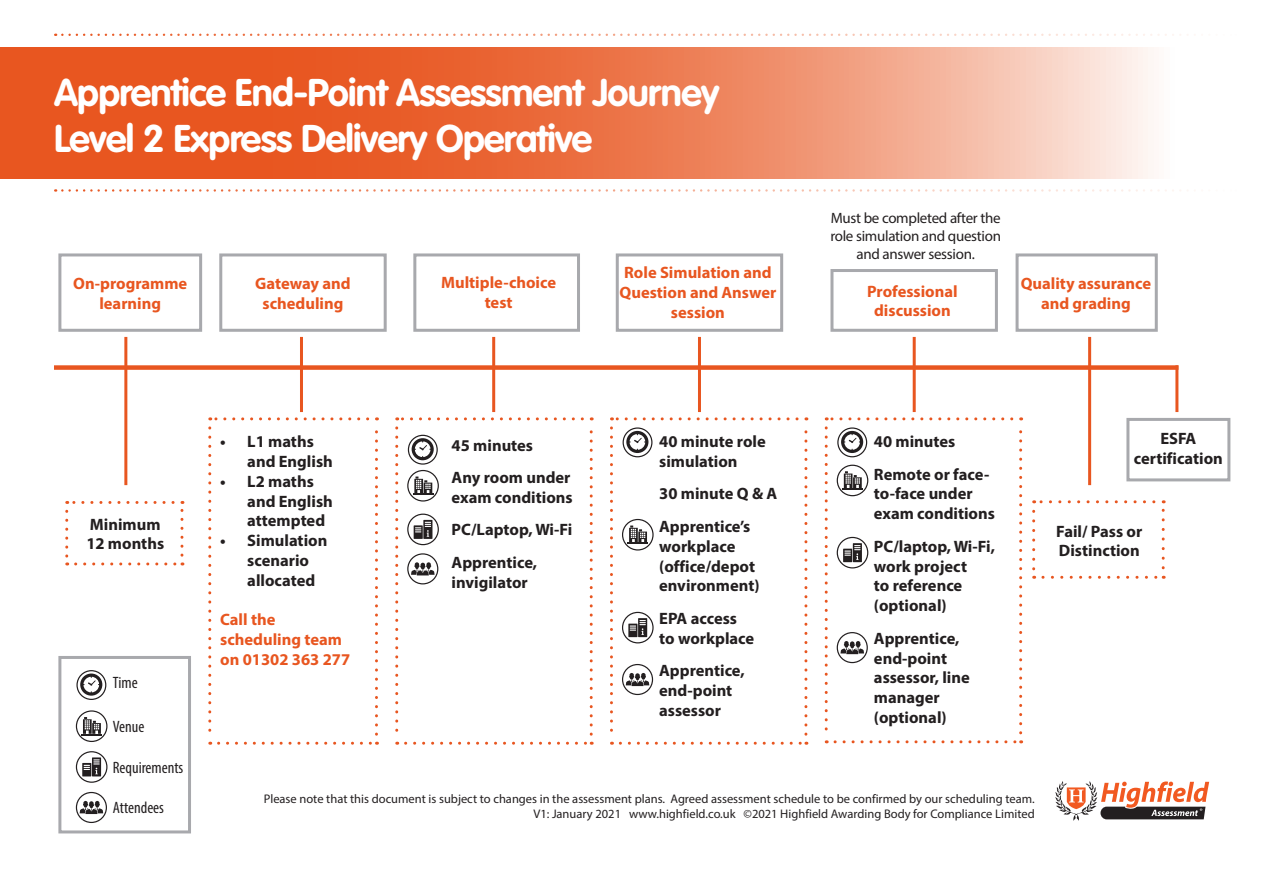
<style>
.page{position:relative;width:1263px;height:893px;background:#fff}
.page>*{position:absolute;margin:0;border:0;box-sizing:border-box;transform-origin:0 0}
.t1{font:700 38.1px/45.8px "VAG Rounded";letter-spacing:-.02em;color:#fff}
.t2{font:700 16.5px/19.8px "Myriad Pro";color:#231f20}
.t3{font:700 16.5px/19.8px "Myriad Pro";color:#e85620;text-align:center}
.t4{font:condensed 16.5px "Myriad Pro";color:#231f20}
.t5{font:15px/18px "Myriad Pro";letter-spacing:-.02em;color:#231f20;text-align:center}
.t6{font:12.45px/15px "Myriad Pro";color:#231f20;text-align:right}
</style>
<div class="page">
<svg style="left:610px;top:428px;width:3px;height:317px"></svg>
<svg style="left:620px;top:742px;width:187px;height:3px"></svg>
<svg style="left:804px;top:417px;width:3px;height:317px"></svg>
<svg style="left:611px;top:417px;width:186px;height:3px"></svg>
<svg style="left:825px;top:428px;width:3px;height:315px"></svg>
<svg style="left:835px;top:740px;width:187px;height:3px"></svg>
<svg style="left:1019px;top:417px;width:3px;height:316px"></svg>
<svg style="left:826px;top:417px;width:186px;height:3px"></svg>
<svg style="left:395px;top:428px;width:3px;height:317px"></svg>
<svg style="left:406px;top:742px;width:186px;height:3px"></svg>
<svg style="left:590px;top:417px;width:3px;height:317px"></svg>
<svg style="left:397px;top:417px;width:185px;height:3px"></svg>
<div style="left:54px;top:365px;width:1124px;height:5px;background:#e85620"></div>
<svg style="left:208px;top:428px;width:3px;height:317px"></svg>
<svg style="left:219px;top:742px;width:158px;height:3px"></svg>
<svg style="left:375px;top:417px;width:3px;height:317px"></svg>
<svg style="left:210px;top:417px;width:158px;height:3px"></svg>
<hr style="left:124px;top:337px;width:3px;height:148px;background:#e85620">
<hr style="left:1088px;top:337px;width:3px;height:148px;background:#e85620">
<hr style="left:1175px;top:365px;width:3px;height:47px;background:#e85620">
<hr style="left:300px;top:337px;width:3px;height:75px;background:#e85620">
<hr style="left:492px;top:337px;width:3px;height:75px;background:#e85620">
<hr style="left:698px;top:337px;width:3px;height:75px;background:#e85620">
<hr style="left:913px;top:337px;width:3px;height:75px;background:#e85620">
<svg style="left:65px;top:511px;width:3px;height:54px"></svg>
<svg style="left:76px;top:562px;width:107px;height:3px"></svg>
<svg style="left:180px;top:501px;width:3px;height:54px"></svg>
<svg style="left:67px;top:501px;width:106px;height:3px"></svg>
<svg style="left:1032px;top:511px;width:3px;height:68px"></svg>
<svg style="left:1043px;top:576px;width:121px;height:3px"></svg>
<svg style="left:1162px;top:500px;width:3px;height:68px"></svg>
<svg style="left:1034px;top:500px;width:120px;height:3px"></svg>
<svg style="left:80px;top:673px;width:22px;height:23px"></svg>
<div style="left:76px;top:670px;width:30px;height:30px;border:1px solid #231f20;border-radius:50%"></div>
<svg style="left:81px;top:717px;width:21px;height:18px"></svg>
<div style="left:76px;top:710px;width:31px;height:32px;border:1px solid #231f20;border-radius:50%"></div>
<svg style="left:82px;top:757px;width:19px;height:19px"></svg>
<div style="left:76px;top:751px;width:31px;height:32px;border:1px solid #231f20;border-radius:50%"></div>
<svg style="left:80px;top:801px;width:23px;height:13px"></svg>
<div style="left:76px;top:792px;width:31px;height:31px;border:1px solid #231f20;border-radius:50%"></div>
<svg style="left:626px;top:431px;width:22px;height:22px"></svg>
<div style="left:623px;top:427px;width:29px;height:30px;border:1px solid #231f20;border-radius:50%"></div>
<svg style="left:841px;top:431px;width:22px;height:22px"></svg>
<div style="left:837px;top:427px;width:30px;height:30px;border:1px solid #231f20;border-radius:50%"></div>
<svg style="left:412px;top:438px;width:22px;height:22px"></svg>
<div style="left:408px;top:435px;width:30px;height:30px;border:1px solid #231f20;border-radius:50%"></div>
<svg style="left:627px;top:525px;width:21px;height:19px"></svg>
<div style="left:622px;top:519px;width:32px;height:32px;border:1px solid #231f20;border-radius:50%"></div>
<svg style="left:842px;top:471px;width:21px;height:19px"></svg>
<div style="left:837px;top:465px;width:31px;height:31px;border:1px solid #231f20;border-radius:50%"></div>
<svg style="left:413px;top:477px;width:20px;height:18px"></svg>
<div style="left:407px;top:470px;width:32px;height:32px;border:1px solid #231f20;border-radius:50%"></div>
<svg style="left:628px;top:618px;width:19px;height:19px"></svg>
<div style="left:622px;top:612px;width:32px;height:31px;border:1px solid #231f20;border-radius:50%"></div>
<svg style="left:843px;top:543px;width:19px;height:19px"></svg>
<div style="left:837px;top:537px;width:31px;height:31px;border:1px solid #231f20;border-radius:50%"></div>
<svg style="left:414px;top:520px;width:18px;height:19px"></svg>
<div style="left:407px;top:514px;width:32px;height:31px;border:1px solid #231f20;border-radius:50%"></div>
<svg style="left:626px;top:673px;width:23px;height:13px"></svg>
<div style="left:622px;top:664px;width:31px;height:31px;border:1px solid #231f20;border-radius:50%"></div>
<svg style="left:840px;top:641px;width:24px;height:13px"></svg>
<div style="left:837px;top:632px;width:31px;height:31px;border:1px solid #231f20;border-radius:50%"></div>
<svg style="left:411px;top:562px;width:24px;height:13px"></svg>
<div style="left:407px;top:553px;width:31px;height:31px;border:1px solid #231f20;border-radius:50%"></div>
<svg style="left:1055px;top:781px;width:155px;height:40px"></svg>
<div style="left:58px;top:253px;width:144px;height:79px;border:3px solid #a8a9ad"></div>
<div style="left:58px;top:656px;width:133px;height:177px;border:3px solid #a8a9ad"></div>
<div style="left:219px;top:253px;width:168px;height:79px;border:3px solid #a8a9ad"></div>
<div style="left:413px;top:253px;width:167px;height:79px;border:3px solid #a8a9ad"></div>
<div style="left:616px;top:253px;width:167px;height:79px;border:3px solid #a8a9ad"></div>
<div style="left:830px;top:269px;width:168px;height:63px;border:3px solid #a8a9ad"></div>
<div style="left:1015px;top:253px;width:143px;height:79px;border:3px solid #a8a9ad"></div>
<div style="left:1126px;top:418px;width:104px;height:63px;border:3px solid #a8a9ad"></div>
<svg style="left:0;top:47px;width:1154px;height:131px;background:#ed8159"></svg>
<svg style="left:62px;top:189px;width:1126px;height:3px"></svg>
<svg style="left:62px;top:34px;width:1126px;height:2px"></svg>
<h1 class="t1" style="left:54px;top:69px;width:667px">Apprentice End-Point Assessment Journey<br>Level 2 Express Delivery Operative</h1>
<p class="t5" style="left:830px;top:209px;width:172px">Must be completed after the role simulation and question and answer session.</p>
<p class="t3" style="left:619px;top:262px;width:158px">Role Simulation and<br>Question and Answer session</p>
<p class="t3" style="left:255px;top:273px;width:97px">Gateway and scheduling</p>
<p class="t3" style="left:441px;top:272px;width:117px">Multiple-choice test</p>
<p class="t3" style="left:73px;top:273px;width:115px">On-programme learning</p>
<p class="t3" style="left:1021px;top:273px;width:132px">Quality assurance and grading</p>
<p class="t3" style="left:867px;top:281px;width:92px">Professional discussion</p>
<p class="t2" style="left:1134px;top:428px;width:91px;text-align:center">ESFA certification</p>
<p class="t2" style="left:247px;top:431px;width:87px;text-indent:-27px">• L1 maths and English</p>
<p class="t2" style="left:247px;top:471px;width:87px;text-indent:-27px">• L2 maths and English attempted</p>
<p class="t2" style="left:247px;top:530px;width:82px;text-indent:-27px">• Simulation scenario allocated</p>
<p class="t3" style="left:220px;top:609px;width:131px;text-align:left">Call the scheduling team on 01302 363 277</p>
<p class="t2" style="left:659px;top:431px;width:108px">40 minute role simulation</p>
<p class="t2" style="left:659px;top:477px;width:120px;line-height:32.5px">30 minute Q &amp; A<br>Apprentice’s</p>
<p class="t2" style="left:659px;top:536px;width:102px">workplace (office/depot environment)</p>
<p class="t2" style="left:659px;top:608px;width:97px">EPA access to workplace</p>
<p class="t2" style="left:659px;top:660px;width:87px">Apprentice, end-point assessor</p>
<p class="t2" style="left:874px;top:425px;width:117px;line-height:32.5px">40 minutes<br>Remote or face-</p>
<p class="t2" style="left:874px;top:483px;width:123px">to-face under exam conditions</p>
<p class="t2" style="left:874px;top:536px;width:123px">PC/laptop, Wi-Fi, work project<br>to reference (optional)</p>
<p class="t2" style="left:874px;top:628px;width:97px">Apprentice, end-point assessor, line manager (optional)</p>
<p class="t2" style="left:452px;top:428px;width:120px;line-height:32.5px">45 minutes<br>Any room under</p>
<p class="t2" style="left:452px;top:481px;width:123px;line-height:32.5px;text-align:justify">exam conditions PC/Laptop, Wi-Fi Apprentice,</p>
<p class="t2" style="left:452px;top:572px;width:78px">invigilator</p>
<p class="t2" style="left:86px;top:513px;width:79px">Minimum<br>12 months</p>
<p class="t2" style="left:1056px;top:521px;width:88px">Fail/ Pass or<br>Distinction</p>
<p class="t4" style="left:113px;top:673px;width:26px">Time</p>
<p class="t4" style="left:113px;top:716px;width:33px">Venue</p>
<p class="t4" style="left:113px;top:757px;width:72px">Requirements</p>
<p class="t4" style="left:113px;top:798px;width:53px">Attendees</p>
<p class="t6" style="left:264px;top:791px;width:772px">Please note that this document is subject to changes in the assessment plans. Agreed assessment schedule to be confirmed by our scheduling team.<br>V1: January 2021 www.highfield.co.uk ©2021 Highfield Awarding Body for Compliance Limited</p>
</div>
